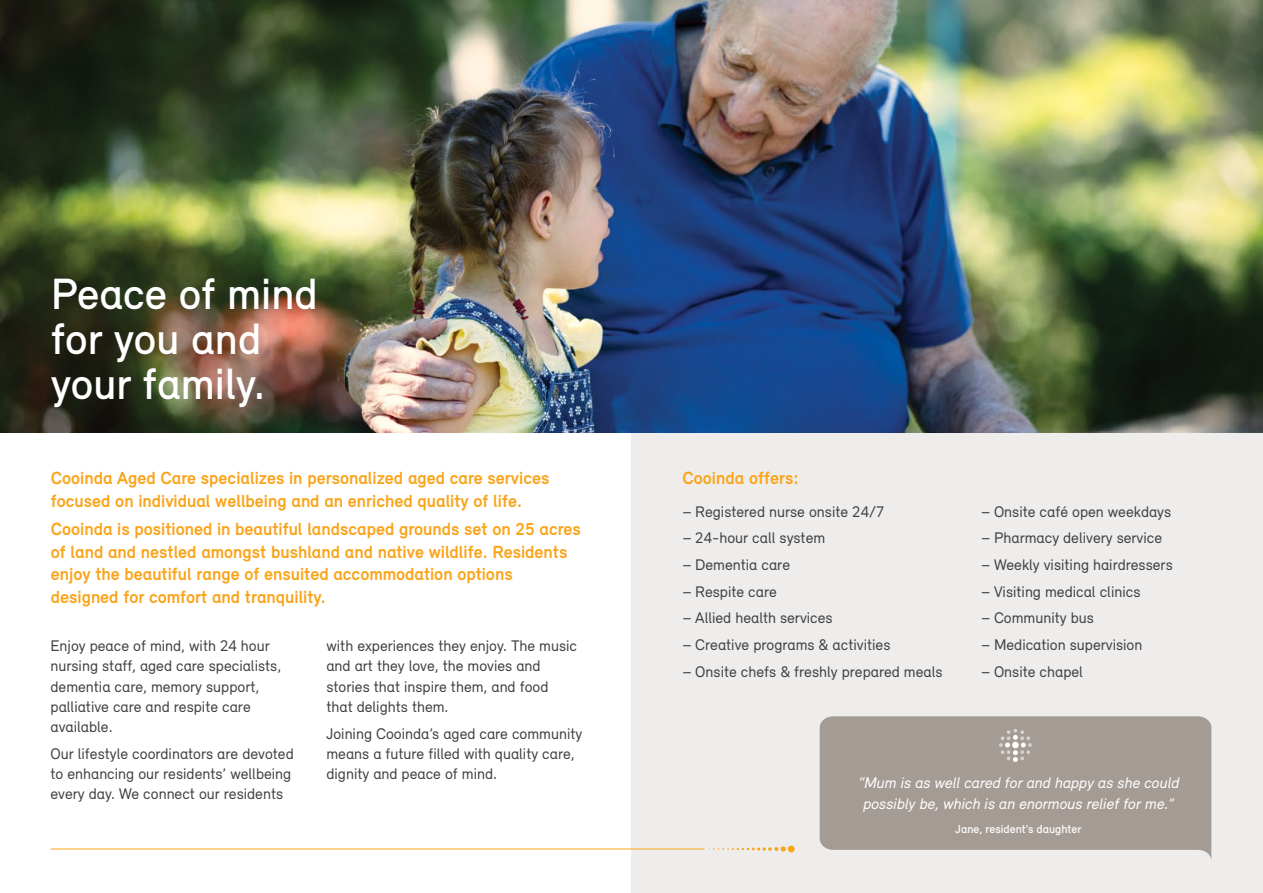
<style>
.page{position:relative;width:1263px;height:893px;background:#fff}
.page>*{position:absolute;margin:0;border:0;box-sizing:border-box;transform-origin:0 0}
.t1{font:500 45px/45px "Relevant";color:#fff}
.t2{font:700 18px/22.5px "Relevant";color:#faa41a}
.t3{font:15.75px/20.2px "Relevant";color:#414042}
.t4{font:italic 15.75px/20.2px "Relevant";color:#fff;text-align:center}
.t5{font:500 12px "Relevant";color:#fff}
</style>
<div class="page">
<div style="left:631px;top:0;width:632px;height:893px;background:#eeedec"></div>
<img style="left:0;top:0;width:1263px;height:432px">
<hr style="left:51px;top:849px;width:653px;height:1px;background:#faa41a">
<div style="left:788px;top:846px;width:7px;height:6px;background:#faa41a;border-radius:50%"></div>
<svg style="left:709px;top:846px;width:77px;height:6px"></svg>
<svg style="left:820px;top:716px;width:391px;height:142px;background:#a8a09a"></svg>
<svg style="left:999px;top:729px;width:33px;height:33px"></svg>
<h1 class="t1" style="left:51px;top:270px;width:268px">Peace of mind for you and your family.</h1>
<p class="t2" style="left:51px;top:466px;width:500px">Cooinda Aged Care specializes in personalized aged care services focused on individual wellbeing and an enriched quality of life.</p>
<p class="t2" style="left:51px;top:518px;width:532px">Cooinda is positioned in beautiful landscaped grounds set on 25 acres of land and nestled amongst bushland and native wildlife. Residents enjoy the beautiful range of ensuited accommodation options designed for comfort and tranquility.</p>
<p class="t3" style="left:51px;top:635px;width:232px">Enjoy peace of mind, with 24 hour nursing staff, aged care specialists, dementia care, memory support, palliative care and respite care available.</p>
<p class="t3" style="left:51px;top:743px;width:245px">Our lifestyle coordinators are devoted to enhancing our residents’ wellbeing every day. We connect our residents</p>
<p class="t3" style="left:326px;top:635px;width:252px">with experiences they enjoy. The music and art they love, the movies and stories that inspire them, and food that delights them.</p>
<p class="t3" style="left:326px;top:723px;width:257px">Joining Cooinda’s aged care community means a future filled with quality care, dignity and peace of mind.</p>
<p class="t2" style="left:682px;top:466px;width:118px">Cooinda offers:</p>
<p class="t3" style="left:682px;top:501px;width:203px">– Registered nurse onsite 24/7</p>
<p class="t3" style="left:682px;top:528px;width:144px">– 24-hour call system</p>
<p class="t3" style="left:682px;top:554px;width:109px">– Dementia care</p>
<p class="t3" style="left:682px;top:581px;width:96px">– Respite care</p>
<p class="t3" style="left:682px;top:607px;width:152px">– Allied health services</p>
<p class="t3" style="left:682px;top:634px;width:209px">– Creative programs &amp; activities</p>
<p class="t3" style="left:682px;top:661px;width:262px">– Onsite chefs &amp; freshly prepared meals</p>
<p class="t3" style="left:981px;top:501px;width:191px">– Onsite café open weekdays</p>
<p class="t3" style="left:981px;top:528px;width:182px">– Pharmacy delivery service</p>
<p class="t3" style="left:981px;top:554px;width:193px">– Weekly visiting hairdressers</p>
<p class="t3" style="left:981px;top:581px;width:161px">– Visiting medical clinics</p>
<p class="t3" style="left:981px;top:608px;width:114px">– Community bus</p>
<p class="t3" style="left:981px;top:634px;width:163px">– Medication supervision</p>
<p class="t3" style="left:981px;top:661px;width:103px">– Onsite chapel</p>
<p class="t4" style="left:858px;top:773px;width:323px">“Mum is as well cared for and happy as she could possibly be, which is an enormous relief for me.”</p>
<p class="t5" style="left:956px;top:822px;width:127px">Jane, resident’s daughter</p>
</div>
